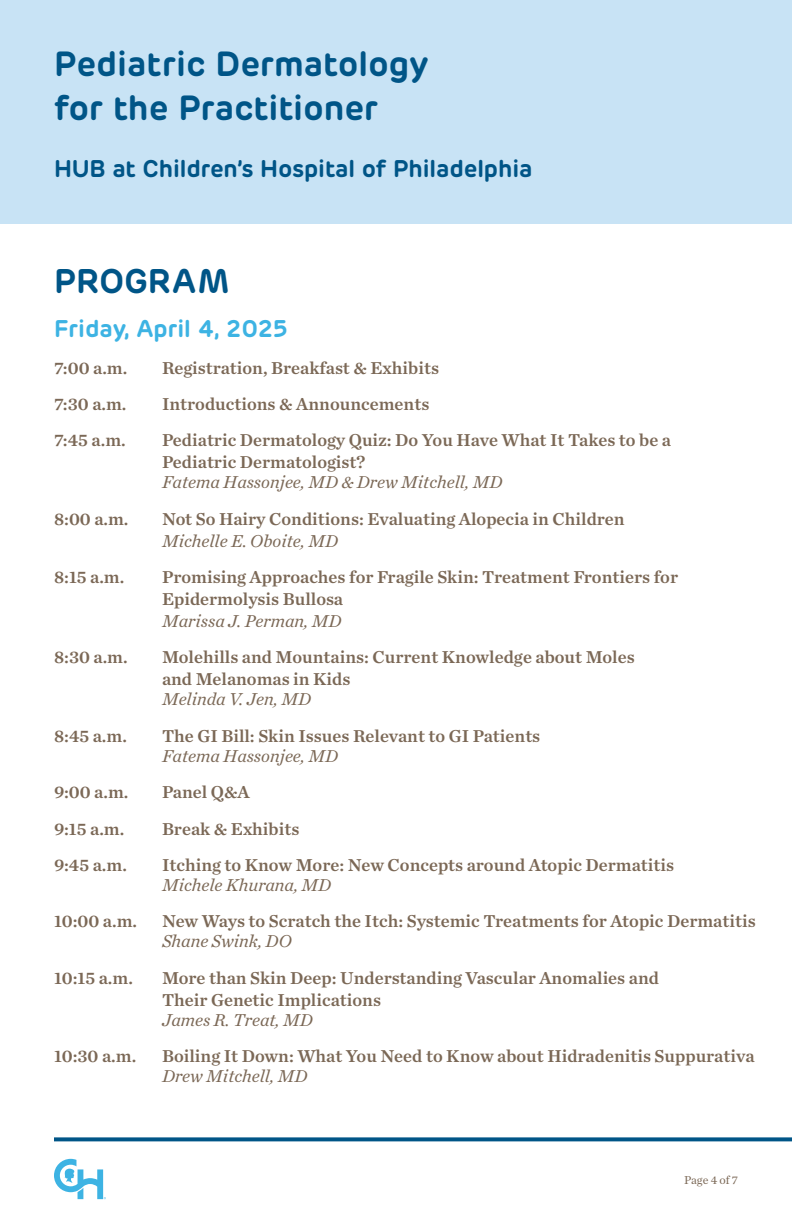
<style>
.page{position:relative;width:792px;height:1224px;background:#fff}
.page>*{position:absolute;margin:0;border:0;box-sizing:border-box;transform-origin:0 0}
.t1{font:600 34.8px/44.2px "Rubrik";color:#005587}
.t2{font:600 34px "Rubrik";color:#005587}
.t3{font:600 24px "Rubrik";letter-spacing:-.005em;color:#005587}
.t4{font:600 24px "Rubrik";color:#3db3e3}
.t5{font:18px/22px "Chronicle Text G1 Semi";color:#7b6856}
.t6{font:italic 18px "Chronicle Text G1";color:#7b6856}
.t7{font:12px "Chronicle Text G1";color:#7b6856}
</style>
<div class="page">
<svg style="left:54px;top:1137px;width:738px;height:4px;background:#196592"></svg>
<svg style="left:54px;top:1159px;width:52px;height:40px"></svg>
<div style="left:0;top:0;width:792px;height:223px;background:#c8e3f5"></div>
<h1 class="t1" style="left:54px;top:42px;width:375px">Pediatric Dermatology for the Practitioner</h1>
<h3 class="t3" style="left:54px;top:153px;width:480px">HUB at Children’s Hospital of Philadelphia</h3>
<h2 class="t2" style="left:54px;top:260px;width:177px">PROGRAM</h2>
<h3 class="t4" style="left:54px;top:313px;width:235px">Friday, April 4, 2025</h3>
<p class="t5" style="left:54px;top:355px;width:75px">7:00 a.m.</p>
<p class="t5" style="left:162px;top:355px;width:279px">Registration, Breakfast &amp; Exhibits</p>
<p class="t5" style="left:54px;top:392px;width:74px">7:30 a.m.</p>
<p class="t5" style="left:162px;top:392px;width:269px">Introductions &amp; Announcements</p>
<p class="t5" style="left:54px;top:428px;width:73px">7:45 a.m.</p>
<p class="t5" style="left:162px;top:428px;width:511px">Pediatric Dermatology Quiz: Do You Have What It Takes to be a<br>Pediatric Dermatologist?</p>
<p class="t6" style="left:162px;top:468px;width:342px">Fatema Hassonjee, MD &amp; Drew Mitchell, MD</p>
<p class="t5" style="left:54px;top:507px;width:76px">8:00 a.m.</p>
<p class="t5" style="left:162px;top:507px;width:464px">Not So Hairy Conditions: Evaluating Alopecia in Children</p>
<p class="t6" style="left:162px;top:527px;width:178px">Michelle E. Oboite, MD</p>
<p class="t5" style="left:54px;top:565px;width:72px">8:15 a.m.</p>
<p class="t5" style="left:162px;top:565px;width:518px">Promising Approaches for Fragile Skin: Treatment Frontiers for<br>Epidermolysis Bullosa</p>
<p class="t6" style="left:162px;top:607px;width:181px">Marissa J. Perman, MD</p>
<p class="t5" style="left:54px;top:645px;width:75px">8:30 a.m.</p>
<p class="t5" style="left:162px;top:645px;width:474px">Molehills and Mountains: Current Knowledge about Moles and Melanomas in Kids</p>
<p class="t6" style="left:162px;top:686px;width:151px">Melinda V. Jen, MD</p>
<p class="t5" style="left:54px;top:724px;width:74px">8:45 a.m.</p>
<p class="t5" style="left:162px;top:724px;width:380px">The GI Bill: Skin Issues Relevant to GI Patients</p>
<p class="t6" style="left:162px;top:742px;width:178px">Fatema Hassonjee, MD</p>
<p class="t5" style="left:54px;top:780px;width:76px">9:00 a.m.</p>
<p class="t5" style="left:162px;top:780px;width:89px">Panel Q&amp;A</p>
<p class="t5" style="left:54px;top:817px;width:72px">9:15 a.m.</p>
<p class="t5" style="left:162px;top:817px;width:139px">Break &amp; Exhibits</p>
<p class="t5" style="left:54px;top:853px;width:74px">9:45 a.m.</p>
<p class="t5" style="left:162px;top:853px;width:514px">Itching to Know More: New Concepts around Atopic Dermatitis</p>
<p class="t6" style="left:162px;top:871px;width:171px">Michele Khurana, MD</p>
<p class="t5" style="left:54px;top:909px;width:85px">10:00 a.m.</p>
<p class="t5" style="left:162px;top:909px;width:595px">New Ways to Scratch the Itch: Systemic Treatments for Atopic Dermatitis</p>
<p class="t6" style="left:162px;top:928px;width:131px">Shane Swink, DO</p>
<p class="t5" style="left:54px;top:966px;width:80px">10:15 a.m.</p>
<p class="t5" style="left:162px;top:966px;width:499px">More than Skin Deep: Understanding Vascular Anomalies and<br>Their Genetic Implications</p>
<p class="t6" style="left:162px;top:1006px;width:152px">James R. Treat, MD</p>
<p class="t5" style="left:54px;top:1044px;width:84px">10:30 a.m.</p>
<p class="t5" style="left:162px;top:1044px;width:594px">Boiling It Down: What You Need to Know about Hidradenitis Suppurativa</p>
<p class="t6" style="left:162px;top:1062px;width:147px">Drew Mitchell, MD</p>
<p class="t7" style="left:684px;top:1171px;width:55px">Page 4 of 7</p>
</div>
